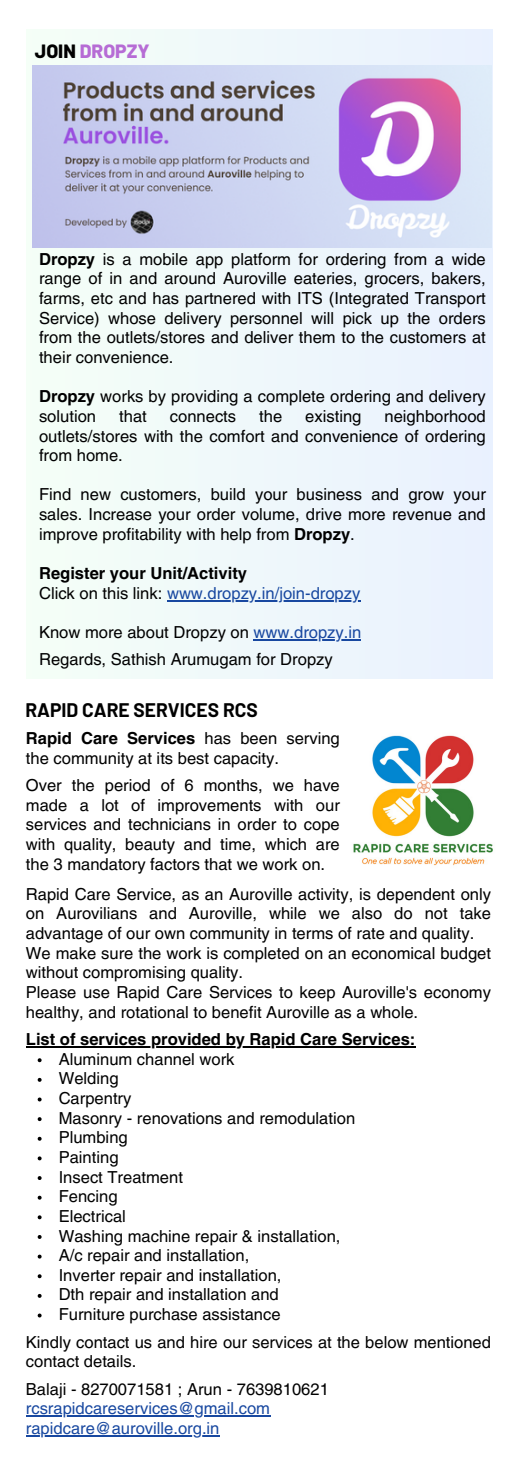
<style>
.page{position:relative;width:525px;height:1474px;background:#fff}
.page>*{position:absolute;margin:0;border:0;box-sizing:border-box;transform-origin:0 0}
.t1{font:700 19.25px "Barlow";color:#000}
.t2{font:800 19.25px "Barlow";color:#b66cd5}
.t3{font:16.62px/19.6px "Helvetica LT Pro";color:#000;text-align:justify}
.t4{font:16.62px "Helvetica LT Pro";color:#1848a0}
.t5{font:700 16.62px "Helvetica LT Pro";color:#000}
.s1{color:#000}
.s2{font-weight:700}
.s3{color:#1848a0}
</style>
<div class="page">
<img style="left:353px;top:735px;width:140px;height:131px">
<svg style="left:38px;top:1058px;width:4px;height:4px"></svg>
<svg style="left:38px;top:1078px;width:4px;height:4px"></svg>
<svg style="left:38px;top:1097px;width:4px;height:4px"></svg>
<svg style="left:38px;top:1117px;width:4px;height:4px"></svg>
<svg style="left:38px;top:1137px;width:4px;height:4px"></svg>
<svg style="left:38px;top:1156px;width:4px;height:4px"></svg>
<svg style="left:38px;top:1176px;width:4px;height:4px"></svg>
<svg style="left:38px;top:1196px;width:4px;height:4px"></svg>
<svg style="left:38px;top:1215px;width:4px;height:4px"></svg>
<svg style="left:38px;top:1235px;width:4px;height:4px"></svg>
<svg style="left:38px;top:1255px;width:4px;height:4px"></svg>
<svg style="left:38px;top:1274px;width:4px;height:4px"></svg>
<svg style="left:38px;top:1294px;width:4px;height:4px"></svg>
<svg style="left:38px;top:1314px;width:4px;height:3px"></svg>
<hr style="left:26px;top:1046px;width:389px;height:2px;background:#000">
<hr style="left:26px;top:1416px;width:244px;height:1px;background:#1848a0">
<hr style="left:26px;top:1435px;width:194px;height:2px;background:#1848a0">
<div style="left:26px;top:29px;width:466px;height:650px;background:#eff8fb"></div>
<img style="left:32px;top:65px;width:460px;height:182px">
<hr style="left:167px;top:600px;width:193px;height:1px;background:#1848a0">
<hr style="left:254px;top:639px;width:107px;height:2px;background:#1848a0">
<p class="t2" style="left:35px;top:38px;width:116px"><span class="s1">JOIN</span> DROPZY</p>
<p class="t3" style="left:39px;top:251px;width:448px"><span class="s2">Dropzy</span> is a mobile app platform for ordering from a wide range of in and around Auroville eateries, grocers, bakers, farms, etc and has partnered with ITS (Integrated Transport Service) whose delivery personnel will pick up the orders from the outlets/stores and deliver them to the customers at their convenience.</p>
<p class="t3" style="left:39px;top:388px;width:448px"><span class="s2">Dropzy</span> works by providing a complete ordering and delivery solution</p>
<p class="t3" style="left:39px;top:408px;width:448px;text-indent:346px">neighborhood outlets/stores with the comfort and convenience of ordering from home.</p>
<p class="t3" style="left:39px;top:486px;width:448px">Find new customers, build your business and grow your sales. Increase your order volume, drive more revenue and improve profitability with help from <span class="s2">Dropzy</span>.</p>
<p class="t5" style="left:39px;top:567px;width:210px">Register your Unit/Activity</p>
<p class="t4" style="left:39px;top:587px;width:323px"><span class="s1">Click on this link:</span> www.dropzy.in/join-dropzy</p>
<p class="t3" style="left:39px;top:624px;width:324px">Know more about Dropzy on <span class="s3">www.dropzy.in</span></p>
<p class="t3" style="left:39px;top:651px;width:295px">Regards, Sathish Arumugam for Dropzy</p>
<p class="t3" style="left:119px;top:408px;width:29px">that</p>
<p class="t3" style="left:170px;top:408px;width:68px">connects</p>
<p class="t3" style="left:259px;top:408px;width:25px">the</p>
<p class="t3" style="left:305px;top:408px;width:58px">existing</p>
<p class="t1" style="left:25px;top:697px;width:234px">RAPID CARE SERVICES RCS</p>
<p class="t3" style="left:26px;top:730px;width:315px"><span class="s2">Rapid Care Services</span> has been serving the community at its best capacity.</p>
<p class="t3" style="left:26px;top:777px;width:315px">Over the period of 6 months, we have made a lot of improvements with our services and technicians in order to cope with quality, beauty and time, which are the 3 mandatory factors that we work on.</p>
<p class="t3" style="left:26px;top:886px;width:467px">Rapid Care Service, as an Auroville activity, is dependent only on Aurovilians and Auroville, while we also do not take advantage of our own community in terms of rate and quality.</p>
<p class="t3" style="left:26px;top:945px;width:467px">We make sure the work is completed on an economical budget without compromising quality.</p>
<p class="t3" style="left:26px;top:984px;width:467px">Please use Rapid Care Services to keep Auroville's economy healthy, and rotational to benefit Auroville as a whole.</p>
<p class="t5" style="left:26px;top:1033px;width:391px">List of services provided by Rapid Care Services:</p>
<p class="t3" style="left:59px;top:1051px;width:177px">Aluminum channel work</p>
<p class="t3" style="left:59px;top:1070px;width:61px">Welding</p>
<p class="t3" style="left:59px;top:1090px;width:74px">Carpentry</p>
<p class="t3" style="left:59px;top:1110px;width:298px">Masonry - renovations and remodulation</p>
<p class="t3" style="left:59px;top:1129px;width:71px">Plumbing</p>
<p class="t3" style="left:59px;top:1149px;width:61px">Painting</p>
<p class="t3" style="left:59px;top:1169px;width:126px">Insect Treatment</p>
<p class="t3" style="left:59px;top:1188px;width:60px">Fencing</p>
<p class="t3" style="left:59px;top:1208px;width:69px">Electrical</p>
<p class="t3" style="left:59px;top:1227px;width:283px">Washing machine repair &amp; installation,</p>
<p class="t3" style="left:59px;top:1247px;width:192px">A/c repair and installation,</p>
<p class="t3" style="left:59px;top:1267px;width:224px">Inverter repair and installation,</p>
<p class="t3" style="left:59px;top:1286px;width:222px">Dth repair and installation and</p>
<p class="t3" style="left:59px;top:1306px;width:223px">Furniture purchase assistance</p>
<p class="t3" style="left:26px;top:1334px;width:467px">Kindly contact us and hire our services at the below mentioned contact details.</p>
<p class="t3" style="left:26px;top:1381px;width:305px">Balaji - 8270071581 ; Arun - 7639810621</p>
<p class="t4" style="left:26px;top:1402px;width:246px">rcsrapidcareservices@gmail.com</p>
<p class="t4" style="left:26px;top:1422px;width:195px">rapidcare@auroville.org.in</p>
</div>
